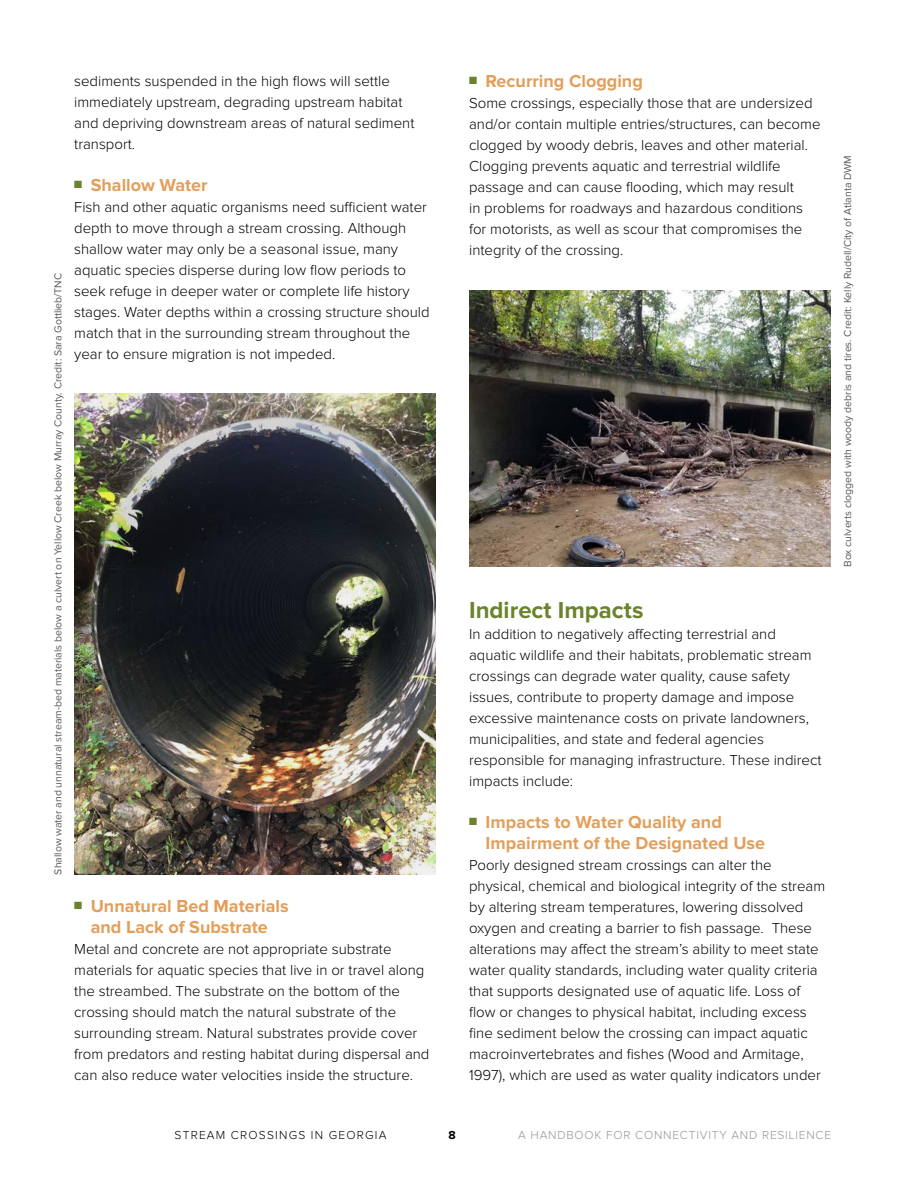
<style>
.page{position:relative;width:918px;height:1188px;background:#fff}
.page>*{position:absolute;margin:0;border:0;box-sizing:border-box;transform-origin:0 0}
.t1{font:700 24px "Proxima Nova";color:#6b832d}
.t2{font:700 18px/21px "Proxima Nova";color:#e29f5b;text-align:center}
.t3{font:300 15px/21px "Proxima Nova";color:#000}
.t4{font:300 12px "Proxima Nova";letter-spacing:.065em;color:#939598}
.t5{font:300 12px "Proxima Nova";letter-spacing:.1em;color:#000}
.t6{font:700 12px "Proxima Nova";color:#000}
.t7{font:10.5px "Proxima Nova";color:#58595b}
</style>
<div class="page">
<img style="left:469px;top:291px;width:361px;height:276px">
<img style="left:74px;top:393px;width:361px;height:482px">
<p class="t7" style="left:52px;top:875px;width:603px;rotate:-90deg">Shallow water and unnatural stream-bed materials below a culvert on Yellow Creek below Murray County. Credit: Sara Gottlieb/TNC</p>
<p class="t3" style="left:74px;top:71px;width:342px">sediments suspended in the high fows will settle immediately upstream, degrading upstream habitat and depriving downstream areas of natural sediment transport.</p>
<p class="t2" style="left:74px;top:175px;width:135px"><sup>■</sup> Shallow Water</p>
<p class="t3" style="left:74px;top:197px;width:357px">Fish and other aquatic organisms need sufcient water depth to move through a stream crossing. Although shallow water may only be a seasonal issue, many aquatic species disperse during low fow periods to seek refuge in deeper water or complete life history stages. Water depths within a crossing structure should match that in the surrounding stream throughout the year to ensure migration is not impeded.</p>
<p class="t2" style="left:74px;top:896px;width:216px"><sup>■</sup> Unnatural Bed Materials and Lack of Substrate</p>
<p class="t3" style="left:74px;top:939px;width:357px">Metal and concrete are not appropriate substrate materials for aquatic species that live in or travel along the streambed. The substrate on the bottom of the crossing should match the natural substrate of the surrounding stream. Natural substrates provide cover from predators and resting habitat during dispersal and can also reduce water velocities inside the structure.</p>
<p class="t2" style="left:469px;top:71px;width:175px"><sup>■</sup> Recurring Clogging</p>
<p class="t3" style="left:469px;top:93px;width:353px">Some crossings, especially those that are undersized and/or contain multiple entries/structures, can become clogged by woody debris, leaves and other material.<br>Clogging prevents aquatic and terrestrial wildlife passage and can cause fooding, which may result<br>in problems for roadways and hazardous conditions for motorists, as well as scour that compromises the integrity of the crossing.</p>
<p class="t1" style="left:469px;top:596px;width:176px">Indirect Impacts</p>
<p class="t3" style="left:469px;top:624px;width:354px">In addition to negatively afecting terrestrial and aquatic wildlife and their habitats, problematic stream crossings can degrade water quality, cause safety issues, contribute to property damage and impose excessive maintenance costs on private landowners, municipalities, and state and federal agencies responsible for managing infrastructure. These indirect impacts include:</p>
<p class="t2" style="left:486px;top:812px;width:281px;text-align:left;text-indent:-17px"><sup>■</sup> Impacts to Water Quality and<br>Impairment of the Designated Use</p>
<p class="t3" style="left:469px;top:855px;width:358px">Poorly designed stream crossings can alter the physical, chemical and biological integrity of the stream by altering stream temperatures, lowering dissolved oxygen and creating a barrier to fsh passage. These alterations may afect the stream’s ability to meet state water quality standards, including water quality criteria that supports designated use of aquatic life. Loss of fow or changes to physical habitat, including excess fne sediment below the crossing can impact aquatic macroinvertebrates and fshes (Wood and Armitage, 1997), which are used as water quality indicators under</p>
<p class="t7" style="left:842px;top:567px;width:413px;rotate:-90deg">Box culverts clogged with woody debris and tires. Credit: Kelly Rudell/City of Atlanta DWM</p>
<p class="t5" style="left:175px;top:1128px;width:213px">STREAM CROSSINGS IN GEORGIA</p>
<p class="t6" style="left:449px;top:1128px;width:9px">8</p>
<p class="t4" style="left:518px;top:1128px;width:315px">A HANDBOOK FOR CONNECTIVITY AND RESILIENCE</p>
</div>
